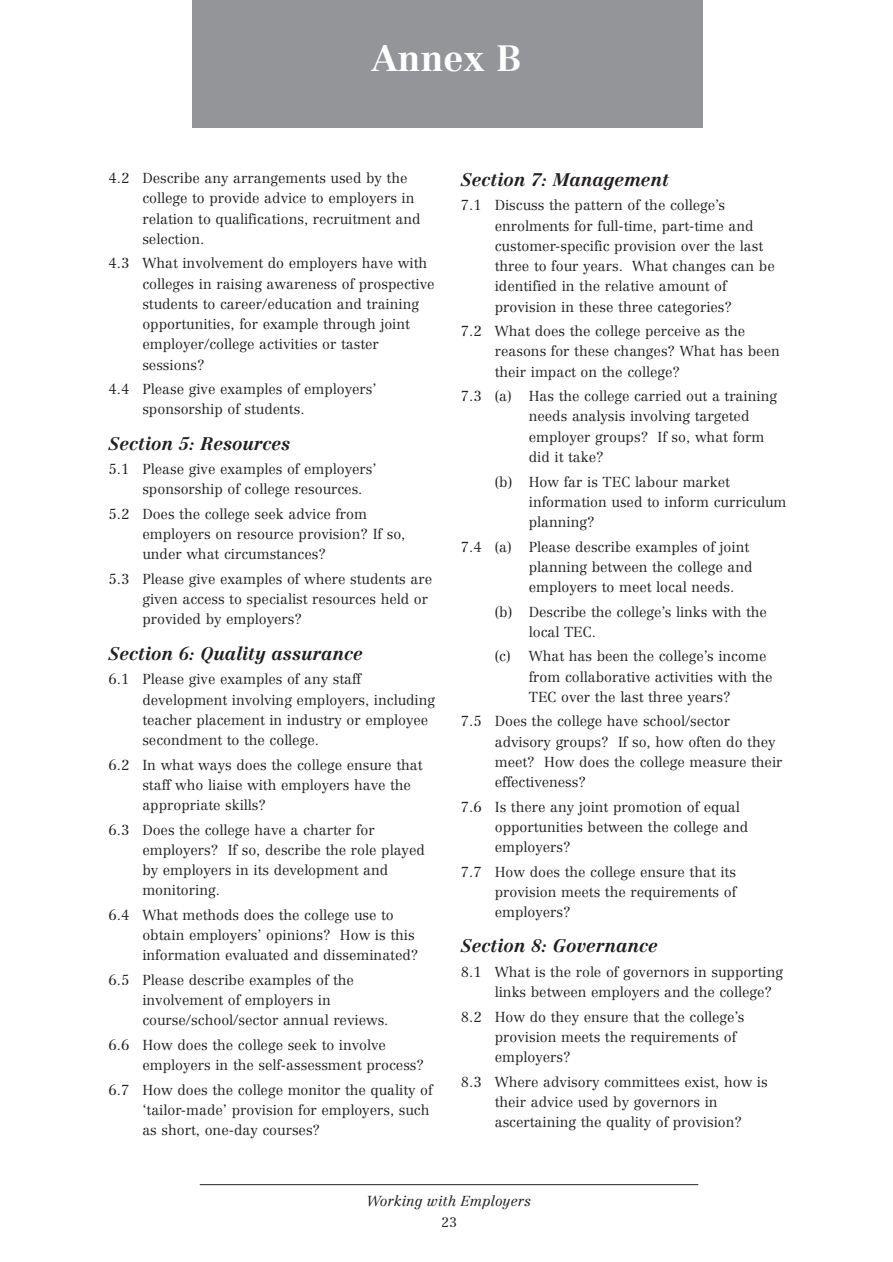
<style>
.page{position:relative;width:893px;height:1262px;background:#fff}
.page>*{position:absolute;margin:0;border:0;box-sizing:border-box;transform-origin:0 0}
.t1{font:700 36px "Centennial";color:#fff}
.t2{font:italic 700 18px "Centennial";color:#231f20}
.t3{font:300 14.25px/20.2px "Centennial";color:#231f20}
.t4{font:italic 300 14.25px "Centennial";color:#231f20}
.t5{font:300 13.5px "Centennial";color:#231f20}
</style>
<div class="page">
<hr style="left:200px;top:1184px;width:498px;height:1px;background:#231f20">
<div style="left:192px;top:0;width:510px;height:128px;background:#939598"></div>
<h1 class="t1" style="left:372px;top:44px;width:151px">Annex B</h1>
<p class="t3" style="left:142px;top:169px;width:280px;text-indent:-34px">4.2 Describe any arrangements used by the college to provide advice to employers in relation to qualifications, recruitment and selection.</p>
<p class="t3" style="left:142px;top:254px;width:294px;text-indent:-34px">4.3 What involvement do employers have with colleges in raising awareness of prospective students to career/education and training opportunities, for example through joint employer/college activities or taster sessions?</p>
<p class="t3" style="left:142px;top:380px;width:236px;text-indent:-34px">4.4 Please give examples of employers’ sponsorship of students.</p>
<p class="t2" style="left:108px;top:436px;width:183px">Section 5: Resources</p>
<p class="t3" style="left:142px;top:460px;width:236px;text-indent:-34px">5.1 Please give examples of employers’ sponsorship of college resources.</p>
<p class="t3" style="left:142px;top:505px;width:264px;text-indent:-34px">5.2 Does the college seek advice from employers on resource provision? If so, under what circumstances?</p>
<p class="t3" style="left:142px;top:570px;width:291px;text-indent:-34px">5.3 Please give examples of where students are given access to specialist resources held or provided by employers?</p>
<p class="t2" style="left:108px;top:646px;width:256px">Section 6: Quality assurance</p>
<p class="t3" style="left:142px;top:670px;width:294px;text-indent:-34px">6.1 Please give examples of any staff development involving employers, including teacher placement in industry or employee secondment to the college.</p>
<p class="t3" style="left:142px;top:755px;width:281px;text-indent:-34px">6.2 In what ways does the college ensure that staff who liaise with employers have the appropriate skills?</p>
<p class="t3" style="left:142px;top:820px;width:284px;text-indent:-34px">6.3 Does the college have a charter for employers? If so, describe the role played by employers in its development and monitoring.</p>
<p class="t3" style="left:142px;top:905px;width:277px;text-indent:-34px">6.4 What methods does the college use to obtain employers’ opinions? How is this information evaluated and disseminated?</p>
<p class="t3" style="left:142px;top:970px;width:247px;text-indent:-34px">6.5 Please describe examples of the involvement of employers in course/school/sector annual reviews.</p>
<p class="t3" style="left:142px;top:1035px;width:283px;text-indent:-34px">6.6 How does the college seek to involve employers in the self-assessment process?</p>
<p class="t3" style="left:142px;top:1080px;width:292px;text-indent:-34px">6.7 How does the college monitor the quality of ‘tailor-made’ provision for employers, such as short, one-day courses?</p>
<p class="t2" style="left:460px;top:172px;width:210px">Section 7: Management</p>
<p class="t3" style="left:494px;top:196px;width:281px;text-indent:-34px">7.1 Discuss the pattern of the college’s enrolments for full-time, part-time and customer-specific provision over the last three to four years. What changes can be identified in the relative amount of provision in these three categories?</p>
<p class="t3" style="left:494px;top:322px;width:286px;text-indent:-34px">7.2 What does the college perceive as the reasons for these changes? What has been their impact on the college?</p>
<p class="t3" style="left:529px;top:387px;width:250px;text-indent:-68px">7.3 (a) Has the college carried out a training needs analysis involving targeted employer groups? If so, what form did it take?</p>
<p class="t3" style="left:529px;top:472px;width:259px;text-indent:-34px">(b) How far is TEC labour market information used to inform curriculum planning?</p>
<p class="t3" style="left:529px;top:537px;width:225px;text-indent:-68px">7.4 (a) Please describe examples of joint planning between the college and employers to meet local needs.</p>
<p class="t3" style="left:529px;top:602px;width:239px;text-indent:-34px">(b) Describe the college’s links with the local TEC.</p>
<p class="t3" style="left:529px;top:647px;width:245px;text-indent:-34px">(c) What has been the college’s income from collaborative activities with the<br>TEC over the last three years?</p>
<p class="t3" style="left:494px;top:712px;width:289px;text-indent:-34px">7.5 Does the college have school/sector advisory groups? If so, how often do they meet? How does the college measure their effectiveness?</p>
<p class="t3" style="left:494px;top:797px;width:255px;text-indent:-34px">7.6 Is there any joint promotion of equal opportunities between the college and employers?</p>
<p class="t3" style="left:494px;top:862px;width:243px;text-align:justify;text-indent:-34px">7.7 How does the college ensure that its provision meets the requirements of employers?</p>
<p class="t2" style="left:460px;top:938px;width:198px">Section 8: Governance</p>
<p class="t3" style="left:494px;top:963px;width:290px;text-indent:-34px">8.1 What is the role of governors in supporting links between employers and the college?</p>
<p class="t3" style="left:494px;top:1007px;width:251px;text-indent:-34px">8.2 How do they ensure that the college’s provision meets the requirements of employers?</p>
<p class="t3" style="left:494px;top:1072px;width:274px;text-indent:-34px">8.3 Where advisory committees exist, how is their advice used by governors in ascertaining the quality of provision?</p>
<p class="t4" style="left:367px;top:1195px;width:166px">Working with Employers</p>
<p class="t5" style="left:441px;top:1216px;width:17px">23</p>
</div>
